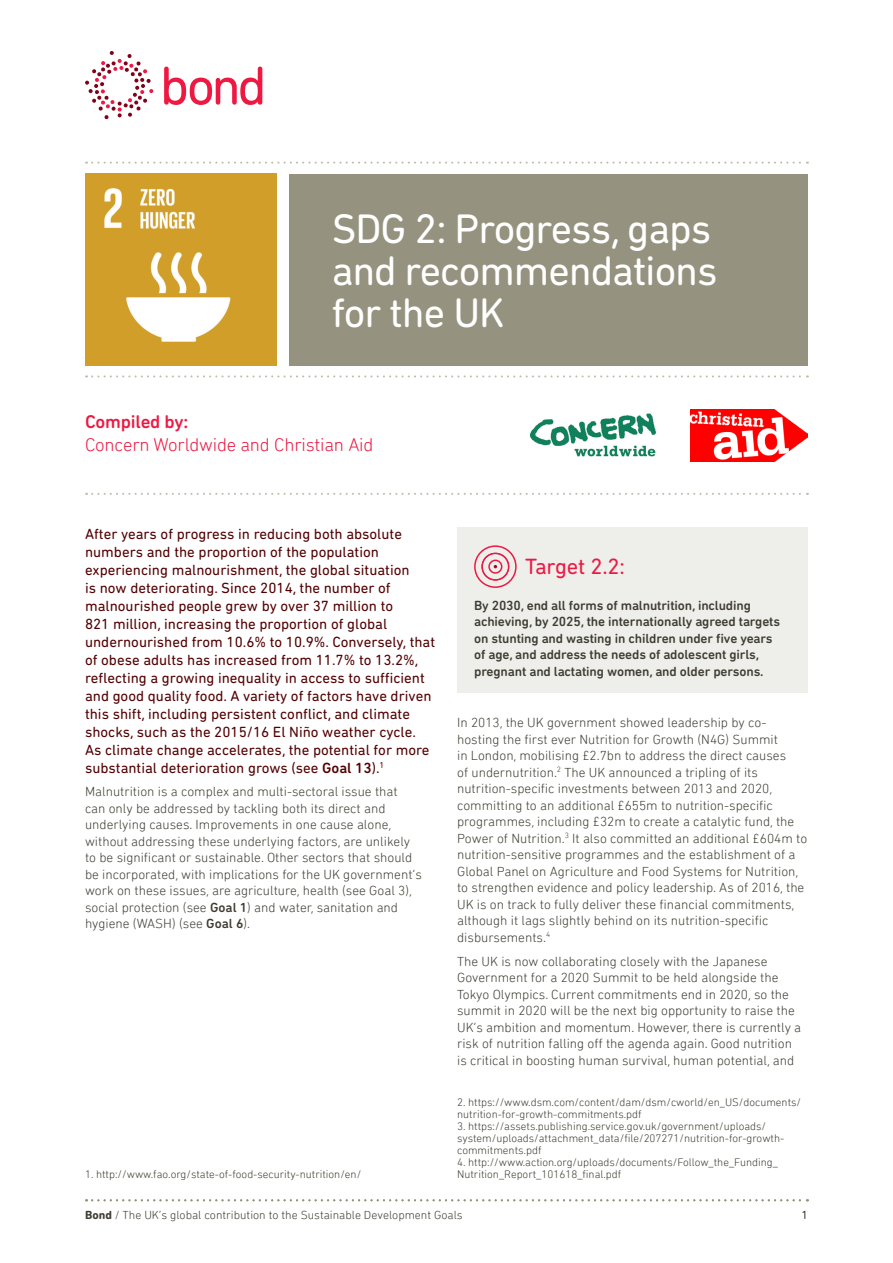
<style>
.page{position:relative;width:893px;height:1263px;background:#fff}
.page>*{position:absolute;margin:0;border:0;box-sizing:border-box;transform-origin:0 0}
.t1{font:42px/42px "DIN Next Rounded LT Pro";letter-spacing:-.025em;color:#fff}
.t2{font:22.5px "DIN Next Rounded LT Pro";letter-spacing:-.01em;color:#ed1943}
.t3{font:300 18.75px/22.5px "DIN Next Rounded LT Pro";letter-spacing:-.01em;color:#ed1943}
.Abbreviations{font:15px/18px "DIN Next Rounded LT Pro";color:#530002}
.Abbreviations-2{font:300 13.5px/16.5px "DIN Next Rounded LT Pro";color:#3e3c32}
.t4{font:500 13.5px/16.5px "DIN Next Rounded LT Pro";letter-spacing:-.01em;color:#3e3c32}
.t5{font:300 12px "DIN Next Rounded LT Pro";color:#3e3c32}
.t6{font:12px "DIN Next Rounded LT Pro";color:#3e3c32}
.Footnotes{font:300 11.25px/12px "DIN Next Rounded LT Pro";color:#3e3c32}
.s1{font-weight:500}
.s2{font-weight:700}
</style>
<div class="page">
<div style="left:289px;top:174px;width:519px;height:191px;background:#95937f"></div>
<img style="left:85px;top:174px;width:191px;height:191px">
<svg style="left:86px;top:1199px;width:722px;height:2px"></svg>
<svg style="left:164px;top:67px;width:98px;height:38px"></svg>
<svg style="left:85px;top:51px;width:68px;height:68px"></svg>
<svg style="left:86px;top:375px;width:722px;height:2px"></svg>
<svg style="left:86px;top:162px;width:722px;height:2px"></svg>
<svg style="left:86px;top:493px;width:722px;height:2px"></svg>
<div style="left:457px;top:527px;width:351px;height:166px;background:#eeeeea"></div>
<div style="left:474px;top:545px;width:43px;height:43px;border:2px solid #ed1943;border-radius:50%"></div>
<div style="left:482px;top:553px;width:27px;height:27px;border:1px solid #c40d36;border-radius:50%"></div>
<div style="left:481px;top:553px;width:28px;height:28px;border:2px solid #ed1943;border-radius:50%"></div>
<div style="left:488px;top:560px;width:14px;height:14px;border:2px solid #ed1943;border-radius:50%"></div>
<img style="left:529px;top:413px;width:127px;height:44px">
<img style="left:691px;top:409px;width:117px;height:52px">
<p class="t1" style="left:332px;top:208px;width:387px">SDG 2: Progress, gaps and recommendations</p>
<p class="t1" style="left:332px;top:292px;width:174px">for the UK</p>
<p class="t3" style="left:85px;top:410px;width:290px"><span class="s1">Compiled by:<br></span>Concern Worldwide and Christian Aid</p>
<p class="Abbreviations" style="left:85px;top:524px;width:352px">After years of progress in reducing both absolute numbers and the proportion of the population experiencing malnourishment, the global situation<br>is now deteriorating. Since 2014, the number of malnourished people grew by over 37 million to<br>821 million, increasing the proportion of global undernourished from 10.6% to 10.9%. Conversely, that of obese adults has increased from 11.7% to 13.2%, reflecting a growing inequality in access to sufficient and good quality food. A variety of factors have driven this shift, including persistent conflict, and climate shocks, such as the 2015/16 El Niño weather cycle.<br>As climate change accelerates, the potential for more substantial deterioration grows (see <span class="s1">Goal 13</span>).<sup>1</sup></p>
<p class="Abbreviations-2" style="left:85px;top:783px;width:338px">Malnutrition is a complex and multi-sectoral issue that<br>can only be addressed by tackling both its direct and underlying causes. Improvements in one cause alone, without addressing these underlying factors, are unlikely to be significant or sustainable. Other sectors that should be incorporated, with implications for the UK government’s work on these issues, are agriculture, health (see Goal 3), social protection (see <span class="s1">Goal 1</span>) and water, sanitation and hygiene (WASH) (see <span class="s1">Goal 6</span>).</p>
<p class="Footnotes" style="left:85px;top:1168px;width:278px">1. http://www.fao.org/state-of-food-security-nutrition/en/</p>
<p class="t2" style="left:525px;top:553px;width:101px">Target 2.2:</p>
<p class="t4" style="left:474px;top:597px;width:308px">By 2030, end all forms of malnutrition, including achieving, by 2025, the internationally agreed targets on stunting and wasting in children under five years of age, and address the needs of adolescent girls, pregnant and lactating women, and older persons.</p>
<p class="Abbreviations-2" style="left:457px;top:714px;width:352px">In 2013, the UK government showed leadership by co&shy;hosting the first ever Nutrition for Growth (N4G) Summit<br>in London, mobilising £2.7bn to address the direct causes<br>of undernutrition.<sup>2</sup> The UK announced a tripling of its nutrition-specific investments between 2013 and 2020, committing to an additional £655m to nutrition-specific programmes, including £32m to create a catalytic fund, the Power of Nutrition.<sup>3</sup> It also committed an additional £604m to nutrition-sensitive programmes and the establishment of a Global Panel on Agriculture and Food Systems for Nutrition, to strengthen evidence and policy leadership. As of 2016, the UK is on track to fully deliver these financial commitments, although it lags slightly behind on its nutrition-specific disbursements.<sup>4</sup></p>
<p class="Abbreviations-2" style="left:457px;top:952px;width:346px">The UK is now collaborating closely with the Japanese Government for a 2020 Summit to be held alongside the Tokyo Olympics. Current commitments end in 2020, so the summit in 2020 will be the next big opportunity to raise the UK’s ambition and momentum. However, there is currently a risk of nutrition falling off the agenda again. Good nutrition is critical in boosting human survival, human potential, and</p>
<p class="Footnotes" style="left:457px;top:1096px;width:346px">2. https://www.dsm.com/content/dam/dsm/cworld/en_US/documents/ nutrition-for-growth-commitments.pdf</p>
<p class="Footnotes" style="left:457px;top:1120px;width:329px">3. https://assets.publishing.service.gov.uk/government/uploads/ system/uploads/attachment_data/file/207271/nutrition-for-growth&shy;commitments.pdf</p>
<p class="Footnotes" style="left:457px;top:1156px;width:322px">4. http://www.action.org/uploads/documents/Follow_the_Funding_<br>Nutrition_Report_101618_final.pdf</p>
<p class="t5" style="left:85px;top:1208px;width:379px"><span class="s2">Bond</span> / The UK’s global contribution to the Sustainable Development Goals</p>
<p class="t6" style="left:801px;top:1208px;width:8px">1</p>
</div>
